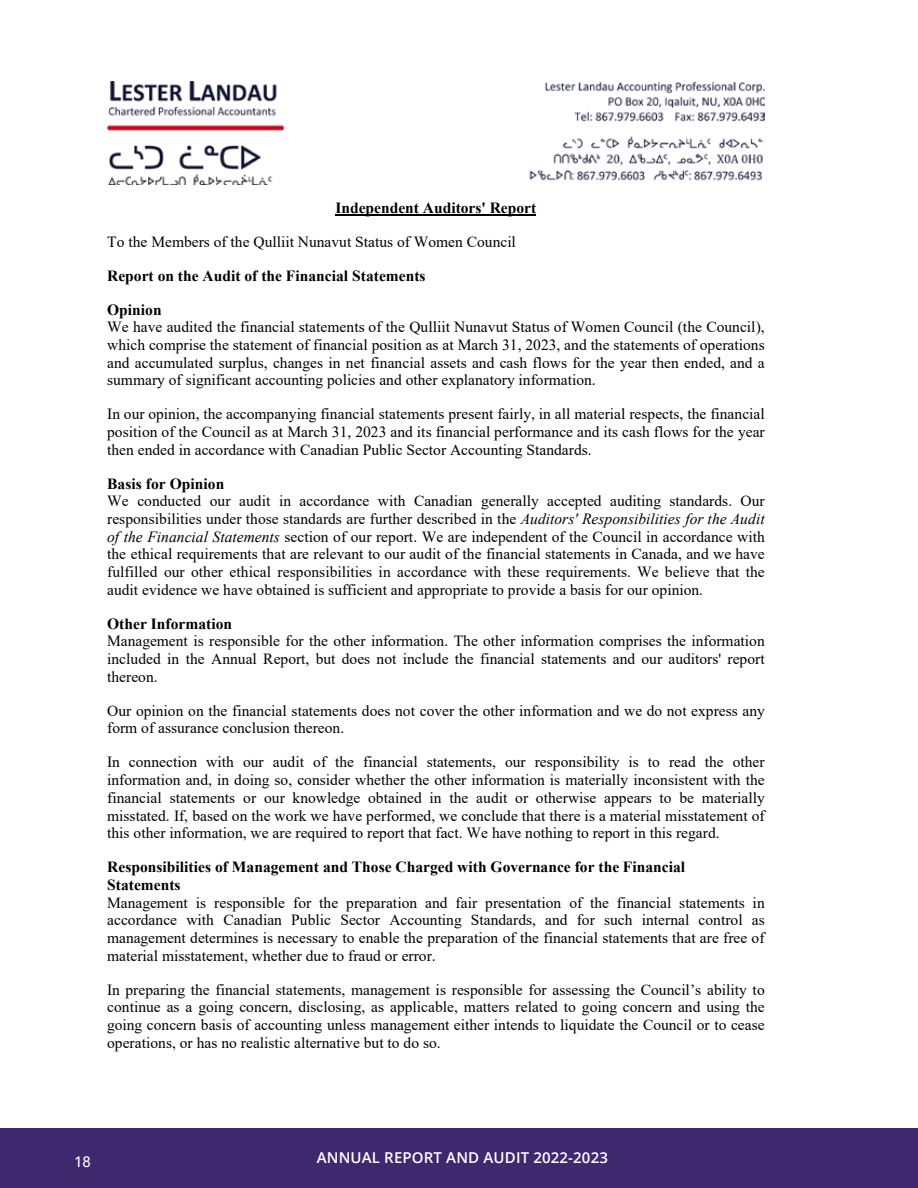
<style>
.page{position:relative;width:918px;height:1188px;background:#fff}
.page>*{position:absolute;margin:0;border:0;box-sizing:border-box;transform-origin:0 0}
.t1{font:15.45px/17.7px "Times New Roman";color:#000;text-align:justify}
.t2{font:700 15.45px/33.9px "Times New Roman";color:#000}
.t3{font:600 15px "Open Sans";letter-spacing:.01em;color:#fff}
.t4{font:500 15px "Avenir";color:#fff}
.s1{font-style:italic}
</style>
<div class="page">
<div style="left:0;top:1128px;width:918px;height:60px;background:#3f296e"></div>
<img style="left:107px;top:82px;width:658px;height:103px">
<hr style="left:335px;top:215px;width:201px;height:1px;background:#000">
<p class="t2" style="left:335px;top:190px;width:202px">Independent Auditors' Report</p>
<p class="t1" style="left:107px;top:232px;width:410px">To the Members of the Qulliit Nunavut Status of Women Council</p>
<p class="t2" style="left:107px;top:258px;width:320px">Report on the Audit of the Financial Statements<br>Opinion</p>
<p class="t1" style="left:107px;top:318px;width:659px">We have audited the financial statements of the Qulliit Nunavut Status of Women Council (the Council), which comprise the statement of financial position as at March 31, 2023, and the statements of operations and accumulated surplus, changes in net financial assets and cash flows for the year then ended, and a summary of significant accounting policies and other explanatory information.</p>
<p class="t1" style="left:107px;top:405px;width:659px">In our opinion, the accompanying financial statements present fairly, in all material respects, the financial position of the Council as at March 31, 2023 and its financial performance and its cash flows for the year then ended in accordance with Canadian Public Sector Accounting Standards.</p>
<p class="t2" style="left:107px;top:466px;width:119px">Basis for Opinion</p>
<p class="t1" style="left:107px;top:492px;width:659px">We conducted our audit in accordance with Canadian generally accepted auditing standards. Our responsibilities under those standards are further described in the <span class="s1">Auditors' Responsibilities for the Audit of the Financial Statements</span> section of our report. We are independent of the Council in accordance with the ethical requirements that are relevant to our audit of the financial statements in Canada, and we have fulfilled our other ethical responsibilities in accordance with these requirements. We believe that the audit evidence we have obtained is sufficient and appropriate to provide a basis for our opinion.</p>
<p class="t2" style="left:107px;top:606px;width:127px">Other Information</p>
<p class="t1" style="left:107px;top:632px;width:659px">Management is responsible for the other information. The other information comprises the information included in the Annual Report, but does not include the financial statements and our auditors' report thereon.</p>
<p class="t1" style="left:107px;top:701px;width:659px">Our opinion on the financial statements does not cover the other information and we do not express any form of assurance conclusion thereon.</p>
<p class="t1" style="left:107px;top:753px;width:659px">In connection with our audit of the financial statements, our responsibility is to read the other information and, in doing so, consider whether the other information is materially inconsistent with the financial statements or our knowledge obtained in the audit or otherwise appears to be materially misstated. If, based on the work we have performed, we conclude that there is a material misstatement of this other information, we are required to report that fact. We have nothing to report in this regard.</p>
<p class="t2" style="left:107px;top:858px;width:580px;line-height:17.7px">Responsibilities of Management and Those Charged with Governance for the Financial<br>Statements</p>
<p class="t1" style="left:107px;top:893px;width:659px">Management is responsible for the preparation and fair presentation of the financial statements in accordance with Canadian Public Sector Accounting Standards, and for such internal control as management determines is necessary to enable the preparation of the financial statements that are free of material misstatement, whether due to fraud or error.</p>
<p class="t1" style="left:107px;top:980px;width:659px">In preparing the financial statements, management is responsible for assessing the Council’s ability to continue as a going concern, disclosing, as applicable, matters related to going concern and using the going concern basis of accounting unless management either intends to liquidate the Council or to cease operations, or has no realistic alternative but to do so.</p>
<p class="t4" style="left:74px;top:1149px;width:18px">18</p>
<p class="t3" style="left:317px;top:1148px;width:293px">ANNUAL REPORT AND AUDIT 2022-2023</p>
</div>
